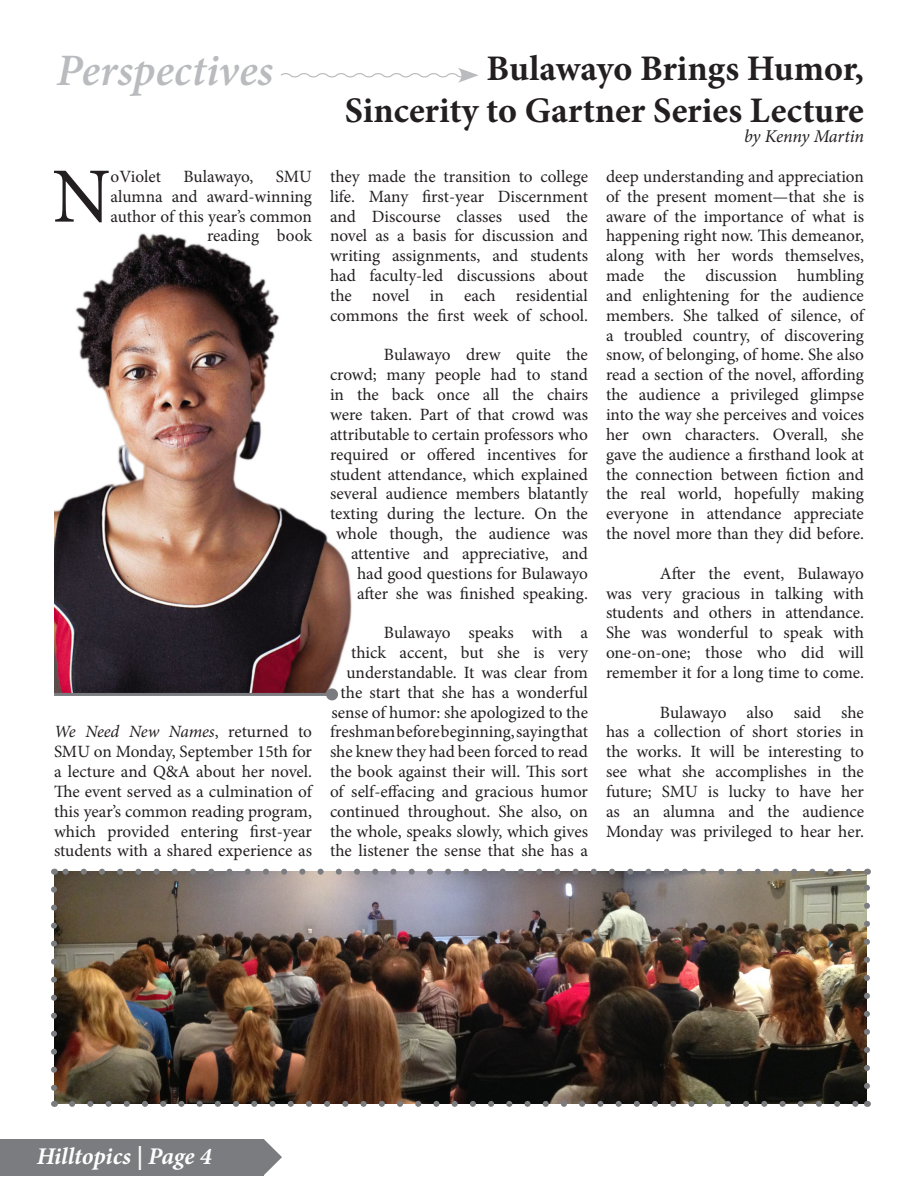
<style>
.page{position:relative;width:918px;height:1188px;background:#fff}
.page>*{position:absolute;margin:0;border:0;box-sizing:border-box;transform-origin:0 0}
.t1{font:78.3px "Minion Pro";color:#231f20}
.t2{font:italic 600 45px "Minion Pro";color:#babbbe}
.t3{font:700 36px "Minion Pro";color:#231f20}
.t4{font:italic 700 24px "Minion Pro";letter-spacing:-.005em;color:#fff}
.t5{font:italic 18px "Minion Pro";letter-spacing:-.015em;color:#231f20}
.t6{font:17.25px/19.8px "Minion Pro";letter-spacing:-.005em;color:#231f20;text-align:justify}
.s1{font-style:italic}
</style>
<div class="page">
<img style="left:54px;top:233px;width:298px;height:460px">
<div style="left:0;top:1139px;width:264px;height:37px;background:#7a7c7f"></div>
<svg style="left:264px;top:1139px;width:18px;height:36px"></svg>
<img style="left:54px;top:872px;width:813px;height:232px">
<svg style="left:51px;top:890px;width:6px;height:205px"></svg>
<svg style="left:72px;top:1101px;width:786px;height:6px"></svg>
<svg style="left:864px;top:881px;width:6px;height:205px"></svg>
<svg style="left:63px;top:869px;width:786px;height:6px"></svg>
<svg style="left:281px;top:68px;width:197px;height:15px"></svg>
<hr style="left:54px;top:693px;width:278px;height:3px;background:#7a7c7f">
<div style="left:326px;top:688px;width:12px;height:12px;background:#7a7c7f;border-radius:50%"></div>
<p class="t2" style="left:57px;top:39px;width:218px">Perspectives</p>
<p class="t3" style="left:487px;top:43px;width:379px">Bulawayo Brings Humor,</p>
<p class="t3" style="left:345px;top:85px;width:521px">Sincerity to Gartner Series Lecture</p>
<p class="t5" style="left:744px;top:124px;width:121px">by Kenny Martin</p>
<p class="t1" style="left:52px;top:144px;width:60px">N</p>
<p class="t6" style="left:111px;top:167px;width:52px">oViolet</p>
<p class="t6" style="left:183px;top:167px;width:72px">Bulawayo,</p>
<p class="t6" style="left:111px;top:167px;width:203px;text-align:right">SMU<br>alumna and award-winning author of this year’s common reading book</p>
<p class="t6" style="left:54px;top:722px;width:260px"><span class="s1">We Need New Names</span>, returned to SMU on Monday, September 15th for a lecture and Q&amp;A about her novel.<br>The event served as a culmination of this year’s common reading program, which provided entering first-year students with a shared experience as</p>
<p class="t6" style="left:330px;top:167px;width:260px">they made the transition to college life. Many first-year Discernment and Discourse classes used the novel as a basis for discussion and writing assignments, and students had faculty-led discussions about the novel in each residential commons the first week of school.</p>
<p class="t6" style="left:330px;top:345px;width:260px;text-align:right">Bulawayo drew quite the<br>crowd; many people had to stand in the back once all the chairs were taken. Part of that crowd was attributable to certain professors who required or offered incentives for student attendance, which explained several audience members blatantly texting during the lecture. On the whole though, the audience was attentive and appreciative, and had good questions for Bulawayo after she was finished speaking.</p>
<p class="t6" style="left:330px;top:623px;width:260px;text-align:right">Bulawayo speaks with a<br>thick accent, but she is very understandable. It was clear from the start that she has a wonderful sense of humor: she apologized to the freshman before beginning, saying that she knew they had been forced to read the book against their will. This sort of self-effacing and gracious humor continued throughout. She also, on the whole, speaks slowly, which gives the listener the sense that she has a</p>
<p class="t6" style="left:606px;top:167px;width:260px">deep understanding and appreciation of the present moment—that she is aware of the importance of what is happening right now. This demeanor, along with her words themselves, made the discussion humbling and enlightening for the audience members. She talked of silence, of a troubled country, of discovering snow, of belonging, of home. She also read a section of the novel, affording the audience a privileged glimpse into the way she perceives and voices her own characters. Overall, she gave the audience a firsthand look at the connection between fiction and the real world, hopefully making everyone in attendance appreciate the novel more than they did before.</p>
<p class="t6" style="left:606px;top:563px;width:260px;text-indent:54px">After the event, Bulawayo was very gracious in talking with students and others in attendance.<br>She was wonderful to speak with one-on-one; those who did will remember it for a long time to come.</p>
<p class="t6" style="left:606px;top:702px;width:260px;text-indent:54px">Bulawayo also said she has a collection of short stories in the works. It will be interesting to see what she accomplishes in the future; SMU is lucky to have her as an alumna and the audience Monday was privileged to hear her.</p>
<p class="t4" style="left:37px;top:1139px;width:177px">Hilltopics | Page 4</p>
</div>
